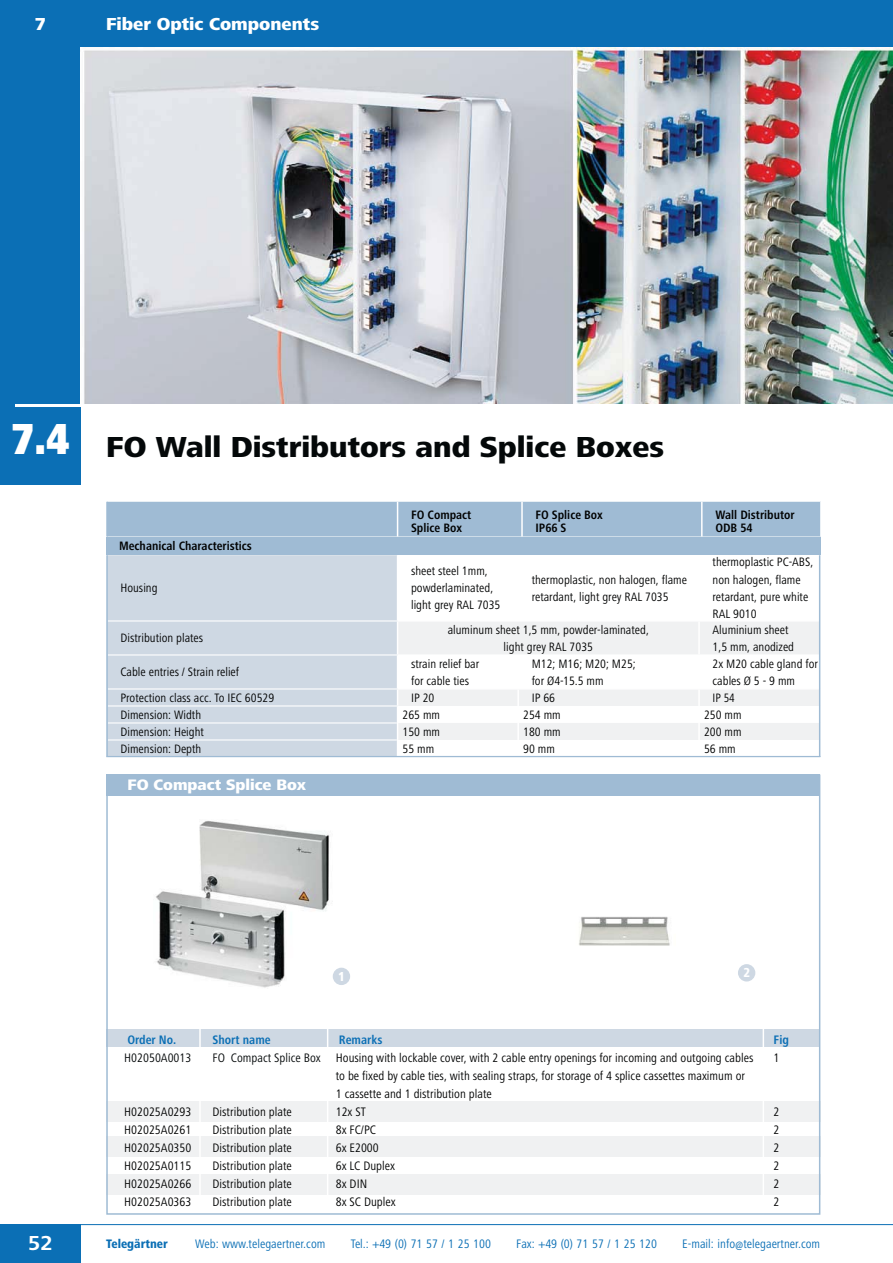
<style>
.page{position:relative;width:893px;height:1263px;background:#fff}
.page>*{position:absolute;margin:0;border:0;box-sizing:border-box;transform-origin:0 0}
.t1{font:900 condensed 45px "Frutiger Next LT";color:#fff}
.t2{font:800 30px "Frutiger Next LT";color:#040809}
.t3{font:700 21px "Frutiger Next LT";color:#fff}
.t4{font:800 18px "Frutiger Next LT";color:#fff}
.t5{font:800 15.75px "Frutiger Next LT";color:#fff}
.t6{font:800 condensed 13.5px "Frutiger Next LT";color:#fff}
.t7{font:condensed 12.75px/18px "Frutiger Next LT";color:#010202}
.t8{font:condensed 12.75px "Frutiger Next LT";color:#0b6fb5}
.t9{font:700 condensed 12.75px "Frutiger Next LT";color:#0b6fb5}
.t10{font:800 condensed 12.75px "Frutiger Next LT";color:#0b6fb5}
.t11{font:condensed 12.75px "Frutiger Next LT";color:#040809}
.t12{font:condensed 12.6px/17px "Frutiger Next LT";color:#010202}
.t13{font:700 condensed 12.6px/13.5px "Frutiger Next LT";color:#010202}
.t14{font:condensed 12.6px "Frutiger Next LT";color:#010202;scale:.95 1}
.s1{color:#040809}
</style>
<div class="page">
<div style="left:0;top:1224px;width:81px;height:39px;background:#0b6fb5"></div>
<hr style="left:0;top:1224px;width:893px;height:1px;background:#0b6fb5">
<div style="left:108px;top:502px;width:712px;height:35px;background:#9fbbd4"></div>
<hr style="left:397px;top:502px;width:1px;height:35px;background:#fff">
<hr style="left:521px;top:502px;width:2px;height:35px;background:#fff">
<hr style="left:701px;top:502px;width:1px;height:35px;background:#fff">
<hr style="left:106px;top:502px;width:2px;height:35px;background:#9fbbd4">
<div style="left:106px;top:537px;width:714px;height:17px;background:#9fbbd4"></div>
<div style="left:108px;top:555px;width:289px;height:201px;background:#ced8e3"></div>
<svg style="left:398px;top:622px;width:421px;height:118px;fill:#f0f1f2"></svg>
<hr style="left:108px;top:620px;width:290px;height:2px;background:#fff">
<hr style="left:108px;top:654px;width:290px;height:2px;background:#fff">
<hr style="left:108px;top:688px;width:290px;height:2px;background:#fff">
<hr style="left:108px;top:705px;width:290px;height:2px;background:#fff">
<hr style="left:108px;top:722px;width:289px;height:2px;background:#fff">
<hr style="left:108px;top:739px;width:289px;height:2px;background:#fff">
<hr style="left:698px;top:622px;width:2px;height:32px;background:#fff">
<hr style="left:517px;top:656px;width:2px;height:32px;background:#fff">
<hr style="left:698px;top:656px;width:2px;height:32px;background:#fff">
<svg style="left:517px;top:690px;width:2px;height:50px"></svg>
<svg style="left:698px;top:690px;width:2px;height:50px"></svg>
<hr style="left:398px;top:654px;width:421px;height:2px;background:#fff">
<hr style="left:398px;top:688px;width:421px;height:2px;background:#fff">
<hr style="left:819px;top:555px;width:1px;height:66px;background:#9fbbd4">
<hr style="left:819px;top:621px;width:1px;height:34px;background:#9fbbd4">
<hr style="left:819px;top:655px;width:1px;height:34px;background:#9fbbd4">
<svg style="left:819px;top:689px;width:1px;height:67px"></svg>
<hr style="left:106px;top:555px;width:2px;height:66px;background:#9fbbd4">
<hr style="left:106px;top:621px;width:2px;height:34px;background:#9fbbd4">
<hr style="left:106px;top:655px;width:2px;height:34px;background:#9fbbd4">
<svg style="left:106px;top:689px;width:2px;height:67px"></svg>
<hr style="left:106px;top:756px;width:714px;height:1px;background:#9fbbd4">
<div style="left:0;top:0;width:893px;height:403px;background:#0b6fb5"></div>
<div style="left:0;top:408px;width:81px;height:77px;background:#0b6fb5"></div>
<div style="left:0;top:391px;width:15px;height:30px;background:#0b6fb5"></div>
<img style="left:81px;top:47px;width:812px;height:357px">
<div style="left:106px;top:775px;width:714px;height:21px;background:#9fbbd4"></div>
<div style="left:106px;top:1102px;width:714px;height:20px;background:#f0f1f2"></div>
<div style="left:106px;top:1137px;width:714px;height:20px;background:#f0f1f2"></div>
<div style="left:106px;top:1174px;width:714px;height:20px;background:#f0f1f2"></div>
<div style="left:106px;top:1030px;width:713px;height:17px;background:#ced8e3"></div>
<hr style="left:199px;top:1028px;width:2px;height:190px;background:#fff">
<hr style="left:327px;top:1028px;width:1px;height:190px;background:#fff">
<hr style="left:762px;top:1028px;width:2px;height:187px;background:#fff">
<img style="left:156px;top:821px;width:174px;height:167px">
<img style="left:579px;top:916px;width:91px;height:30px">
<div style="left:333px;top:968px;width:17px;height:17px;background:#ced8e3;border-radius:50%"></div>
<div style="left:738px;top:964px;width:17px;height:18px;background:#ced8e3;border-radius:50%"></div>
<div style="left:106px;top:775px;width:714px;height:440px;border:2px solid #9fbbd4"></div>
<h3 class="t4" style="left:35px;top:17px;width:13px">7</h3>
<h3 class="t4" style="left:106px;top:17px;width:214px">Fiber Optic Components</h3>
<h1 class="t1" style="left:11px;top:422px;width:60px">7.4</h1>
<h2 class="t2" style="left:106px;top:435px;width:559px">FO Wall Distributors and Splice Boxes</h2>
<p class="t13" style="left:119px;top:540px;width:134px">Mechanical Characteristics</p>
<p class="t12" style="left:121px;top:581px;width:39px">Housing</p>
<p class="t13" style="left:411px;top:509px;width:62px">FO Compact<br>Splice Box</p>
<p class="t13" style="left:535px;top:509px;width:69px">FO Splice Box<br>IP66 S</p>
<p class="t13" style="left:715px;top:509px;width:81px">Wall Distributor<br>ODB 54</p>
<p class="t12" style="left:411px;top:564px;width:91px">sheet steel 1mm, powderlaminated, light grey RAL 7035</p>
<p class="t12" style="left:532px;top:572px;width:157px">thermoplastic, non halogen, flame retardant, light grey RAL 7035</p>
<p class="t12" style="left:712px;top:555px;width:102px">thermoplastic PC-ABS, non halogen, flame retardant, pure white<br>RAL 9010</p>
<p class="t12" style="left:121px;top:631px;width:84px">Distribution plates</p>
<p class="t12" style="left:448px;top:622px;width:203px;text-align:center">aluminum sheet 1,5 mm, powder-laminated, light grey RAL 7035</p>
<p class="t12" style="left:712px;top:622px;width:83px">Aluminium sheet<br>1,5 mm, anodized</p>
<p class="t12" style="left:121px;top:665px;width:120px">Cable entries / Strain relief</p>
<p class="t12" style="left:411px;top:656px;width:70px">strain relief bar for cable ties</p>
<p class="t12" style="left:532px;top:656px;width:106px">M12; M16; M20; M25; for Ø4-15.5 mm</p>
<p class="t12" style="left:712px;top:656px;width:107px">2x M20 cable gland for cables Ø 5 - 9 mm</p>
<p class="t12" style="left:121px;top:690px;width:155px">Protection class acc. To IEC 60529</p>
<p class="t12" style="left:411px;top:690px;width:25px">IP 20</p>
<p class="t12" style="left:532px;top:690px;width:25px">IP 66</p>
<p class="t14" style="left:712px;top:693px;width:25px">IP 54</p>
<p class="t12" style="left:121px;top:707px;width:82px">Dimension: Width</p>
<p class="t12" style="left:403px;top:708px;width:39px">265 mm</p>
<p class="t12" style="left:523px;top:708px;width:39px">254 mm</p>
<p class="t12" style="left:704px;top:708px;width:39px">250 mm</p>
<p class="t12" style="left:121px;top:724px;width:85px">Dimension: Height</p>
<p class="t12" style="left:403px;top:724px;width:39px">150 mm</p>
<p class="t12" style="left:523px;top:724px;width:39px">180 mm</p>
<p class="t12" style="left:704px;top:724px;width:39px">200 mm</p>
<p class="t12" style="left:121px;top:741px;width:82px">Dimension: Depth</p>
<p class="t12" style="left:403px;top:741px;width:33px">55 mm</p>
<p class="t12" style="left:523px;top:741px;width:33px">90 mm</p>
<p class="t12" style="left:704px;top:741px;width:33px">56 mm</p>
<p class="t5" style="left:128px;top:779px;width:180px">FO Compact Splice Box</p>
<p class="t6" style="left:338px;top:971px;width:8px">1</p>
<p class="t6" style="left:743px;top:968px;width:8px">2</p>
<p class="t9" style="left:127px;top:1035px;width:50px">Order No.</p>
<p class="t9" style="left:213px;top:1035px;width:60px">Short name</p>
<p class="t9" style="left:339px;top:1035px;width:45px">Remarks</p>
<p class="t9" style="left:773px;top:1035px;width:17px">Fig</p>
<p class="t11" style="left:124px;top:1053px;width:69px">H02050A0013</p>
<p class="t7" style="left:213px;top:1050px;width:542px"><span class="s1">FO Compact Splice Box</span> Housing with lockable cover, with 2 cable entry openings for incoming and outgoing cables</p>
<p class="t7" style="left:773px;top:1050px;width:7px">1</p>
<p class="t7" style="left:336px;top:1068px;width:411px">to be fixed by cable ties, with sealing straps, for storage of 4 splice cassettes maximum or<br>1 cassette and 1 distribution plate</p>
<p class="t7" style="left:124px;top:1104px;width:69px">H02025A0293</p>
<p class="t7" style="left:212px;top:1104px;width:81px">Distribution plate</p>
<p class="t7" style="left:336px;top:1104px;width:31px">12x ST</p>
<p class="t7" style="left:773px;top:1104px;width:7px">2</p>
<p class="t7" style="left:124px;top:1122px;width:69px">H02025A0261</p>
<p class="t7" style="left:212px;top:1122px;width:81px">Distribution plate</p>
<p class="t7" style="left:336px;top:1122px;width:42px">8x FC/PC</p>
<p class="t7" style="left:773px;top:1122px;width:7px">2</p>
<p class="t7" style="left:124px;top:1140px;width:69px">H02025A0350</p>
<p class="t7" style="left:212px;top:1140px;width:81px">Distribution plate</p>
<p class="t7" style="left:336px;top:1140px;width:45px">6x E2000</p>
<p class="t7" style="left:773px;top:1140px;width:7px">2</p>
<p class="t7" style="left:124px;top:1158px;width:69px">H02025A0115</p>
<p class="t7" style="left:212px;top:1158px;width:81px">Distribution plate</p>
<p class="t7" style="left:336px;top:1158px;width:61px">6x LC Duplex</p>
<p class="t7" style="left:773px;top:1158px;width:7px">2</p>
<p class="t7" style="left:124px;top:1176px;width:69px">H02025A0266</p>
<p class="t7" style="left:212px;top:1176px;width:81px">Distribution plate</p>
<p class="t7" style="left:336px;top:1176px;width:33px">8x DIN</p>
<p class="t7" style="left:773px;top:1176px;width:7px">2</p>
<p class="t7" style="left:124px;top:1194px;width:69px">H02025A0363</p>
<p class="t7" style="left:212px;top:1194px;width:81px">Distribution plate</p>
<p class="t7" style="left:336px;top:1194px;width:61px">8x SC Duplex</p>
<p class="t7" style="left:773px;top:1194px;width:7px">2</p>
<h3 class="t3" style="left:28px;top:1235px;width:26px">52</h3>
<p class="t10" style="left:106px;top:1239px;width:63px">Telegärtner</p>
<p class="t8" style="left:195px;top:1239px;width:132px">Web: www.telegaertner.com</p>
<p class="t8" style="left:351px;top:1239px;width:142px">Tel.: +49 (0) 71 57 / 1 25 100</p>
<p class="t8" style="left:516px;top:1239px;width:142px">Fax: +49 (0) 71 57 / 1 25 120</p>
<p class="t8" style="left:682px;top:1239px;width:139px">E-mail: info@telegaertner.com</p>
</div>
